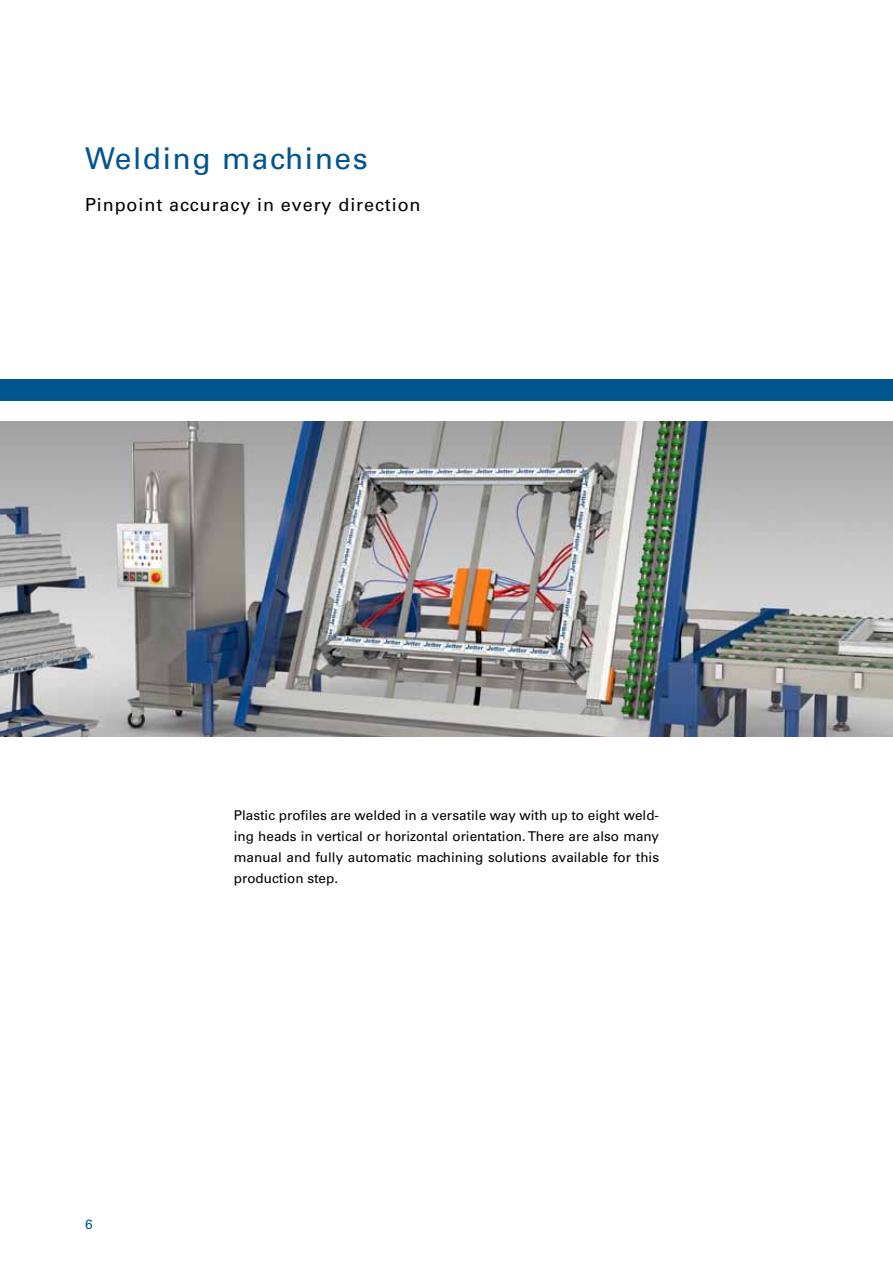
<style>
.page{position:relative;width:893px;height:1263px;background:#fff}
.page>*{position:absolute;margin:0;border:0;box-sizing:border-box;transform-origin:0 0}
.t1{font:30px "Univers LT Std";letter-spacing:.05em;color:#00558f}
.t2{font:18px "Univers LT Std";letter-spacing:.05em;color:#000}
.t3{font:13.5px/21px "Univers LT Std";color:#000;text-align:justify}
.t4{font:13.5px "Univers LT Std";color:#00558f}
</style>
<div class="page">
<div style="left:0;top:379px;width:893px;height:21px;background:#00558f"></div>
<img style="left:0;top:421px;width:893px;height:315px">
<h1 class="t1" style="left:85px;top:141px;width:284px">Welding machines</h1>
<h2 class="t2" style="left:85px;top:194px;width:337px">Pinpoint accuracy in every direction</h2>
<p class="t4" style="left:85px;top:1216px;width:9px">6</p>
<p class="t3" style="left:234px;top:805px;width:427px">Plastic profiles are welded in a versatile way with up to eight weld&shy;ing heads in vertical or horizontal orientation. There are also many manual and fully automatic machining solutions available for this production step.</p>
</div>
